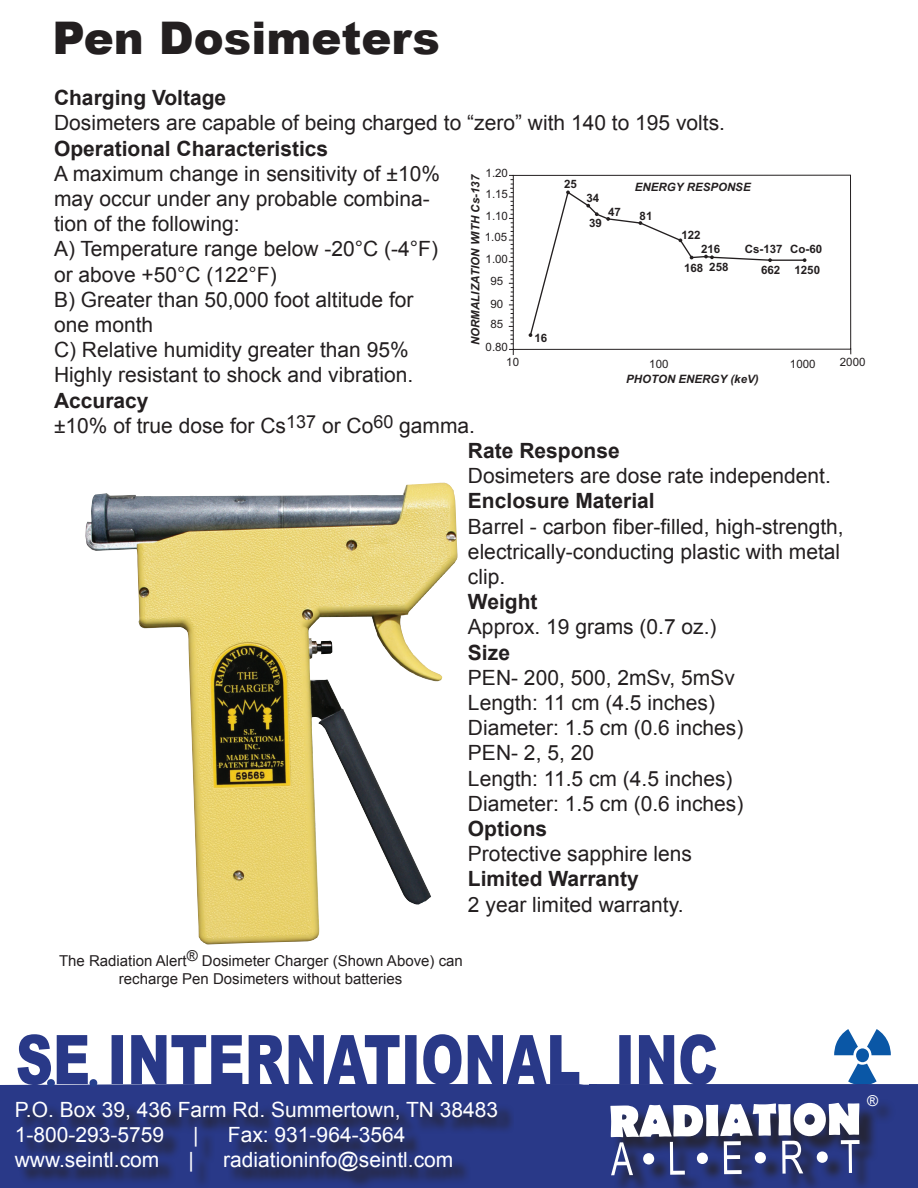
<style>
.page{position:relative;width:918px;height:1188px;background:#fff}
.page>*{position:absolute;margin:0;border:0;box-sizing:border-box;transform-origin:0 0}
.t1{font:900 45px "Arial";color:#231f20}
.t2{font:21px/25.2px "Arial";color:#231f20}
.t3{font:700 21px "Arial";color:#231f20}
.t4{font:21px/25.2px "Arial";color:#fff}
.t5{font:15px/18px "Arial";color:#231f20;text-align:center}
.t6{font:15px "Arial";color:#fff}
.t7{font:italic 700 11.55px "Arial";color:#231f20}
.t8{font:11.55px/21.8px "Arial";color:#231f20;text-align:justify}
.t9{font:700 11.55px/17.5px "Arial";color:#231f20}
.s1{font-style:inherit}
</style>
<div class="page">
<svg style="left:842px;top:1029px;width:41px;height:5px"></svg>
<svg style="left:0;top:1034px;width:918px;height:154px;fill:#293988"></svg>
<div style="left:16px;top:1102px;width:497px;height:86px;background:#231f20;opacity:.75"></div>
<div style="left:611px;top:1103px;width:270px;height:85px;background:#231f20;opacity:.75"></div>
<svg style="left:610px;top:1102px;width:257px;height:73px"></svg>
<div style="left:869px;top:1098px;width:27px;height:26px;background:#231f20;opacity:.75"></div>
<svg style="left:47px;top:1079px;width:8px;height:8px"></svg>
<svg style="left:89px;top:1079px;width:8px;height:8px"></svg>
<img style="left:85px;top:483px;width:355px;height:461px">
<svg style="left:508px;top:174px;width:344px;height:181px"></svg>
<svg style="left:529px;top:190px;width:277px;height:147px"></svg>
<h1 class="t1" style="left:52px;top:5px;width:389px">Pen Dosimeters</h1>
<p class="t3" style="left:54px;top:84px;width:174px">Charging Voltage</p>
<p class="t2" style="left:54px;top:111px;width:673px">Dosimeters are capable of being charged to “zero” with 140 to 195 volts.</p>
<p class="t3" style="left:54px;top:134px;width:276px">Operational Characteristics</p>
<p class="t2" style="left:54px;top:161px;width:388px">A maximum change in sensitivity of ±10% may occur under any probable combina&shy;tion of the following:<br>A) Temperature range below -20°C (-4°F) or above +50°C (122°F)<br>B) Greater than 50,000 foot altitude for one month<br>C) Relative humidity greater than 95%<br>Highly resistant to shock and vibration.</p>
<p class="t3" style="left:54px;top:386px;width:96px">Accuracy</p>
<p class="t2" style="left:54px;top:413px;width:423px">±10% of true dose for Cs<sup>137</sup> or Co<sup>60</sup> gamma.</p>
<p class="t3" style="left:468px;top:437px;width:153px">Rate Response</p>
<p class="t2" style="left:468px;top:464px;width:365px">Dosimeters are dose rate independent.</p>
<p class="t3" style="left:468px;top:487px;width:188px">Enclosure Material</p>
<p class="t2" style="left:468px;top:514px;width:377px">Barrel - carbon fiber-filled, high-strength, electrically-conducting plastic with metal clip.</p>
<p class="t3" style="left:468px;top:588px;width:71px">Weight</p>
<p class="t2" style="left:468px;top:615px;width:250px">Approx. 19 grams (0.7 oz.)</p>
<p class="t3" style="left:468px;top:638px;width:44px">Size</p>
<p class="t2" style="left:468px;top:665px;width:277px">PEN- 200, 500, 2mSv, 5mSv<br>Length: 11 cm (4.5 inches)<br>Diameter: 1.5 cm (0.6 inches)<br>PEN- 2, 5, 20<br>Length: 11.5 cm (4.5 inches)<br>Diameter: 1.5 cm (0.6 inches)</p>
<p class="t3" style="left:468px;top:815px;width:81px">Options</p>
<p class="t2" style="left:468px;top:842px;width:226px">Protective sapphire lens</p>
<p class="t3" style="left:468px;top:865px;width:172px">Limited Warranty</p>
<p class="t2" style="left:468px;top:892px;width:217px">2 year limited warranty.</p>
<p class="t5" style="left:59px;top:952px;width:405px">The Radiation Alert® Dosimeter Charger (Shown Above) can re<span class="s1">c</span>harge Pen Dosimeters without batteries</p>
<p class="t8" style="left:486px;top:162px;width:24px">1.20<br>1.15<br>1.10</p>
<p class="t8" style="left:486px;top:248px;width:24px;text-align:center">1.00<br>95</p>
<p class="t8" style="left:490px;top:293px;width:14px">90</p>
<p class="t7" style="left:468px;top:345px;width:172px;rotate:-90deg">NORMALIZATION WITH Cs-137</p>
<p class="t9" style="left:564px;top:175px;width:14px">25</p>
<p class="t7" style="left:635px;top:179px;width:117px">ENERGY RESPONSE</p>
<p class="t9" style="left:586px;top:189px;width:14px">34</p>
<p class="t9" style="left:589px;top:215px;width:14px">39</p>
<p class="t9" style="left:608px;top:203px;width:14px">47</p>
<p class="t9" style="left:640px;top:208px;width:14px">81</p>
<p class="t9" style="left:681px;top:226px;width:21px">122</p>
<p class="t8" style="left:485px;top:227px;width:24px">1.05</p>
<p class="t9" style="left:790px;top:241px;width:33px">Co-60</p>
<p class="t9" style="left:709px;top:240px;width:21px;text-indent:-8px">216<br>258</p>
<p class="t9" style="left:745px;top:241px;width:39px">Cs-137</p>
<p class="t9" style="left:684px;top:260px;width:21px">168</p>
<p class="t9" style="left:761px;top:261px;width:61px">662 1250</p>
<p class="t8" style="left:491px;top:313px;width:14px">85</p>
<p class="t9" style="left:534px;top:329px;width:14px">16</p>
<p class="t8" style="left:506px;top:339px;width:14px;line-height:15.6px;text-indent:-21px">0.80<br>10</p>
<p class="t8" style="left:649px;top:353px;width:21px">100</p>
<p class="t8" style="left:790px;top:353px;width:27px">1000</p>
<p class="t8" style="left:840px;top:352px;width:27px">2000</p>
<p class="t7" style="left:626px;top:371px;width:134px">PHOTON ENERGY (keV)</p>
<p class="t4" style="left:15px;top:1097px;width:485px">P.O. Box 39, 436 Farm Rd. Summertown, TN 38483<br>1-800-293-5759</p>
<p class="t4" style="left:193px;top:1122px;width:7px">|</p>
<p class="t4" style="left:228px;top:1122px;width:179px">Fax: 931-964-3564</p>
<p class="t4" style="left:15px;top:1147px;width:146px">www.seintl.com</p>
<p class="t4" style="left:189px;top:1147px;width:7px">|</p>
<p class="t4" style="left:223px;top:1147px;width:232px">radiationinfo@seintl.com</p>
<p class="t6" style="left:867px;top:1091px;width:13px">®</p>
</div>
